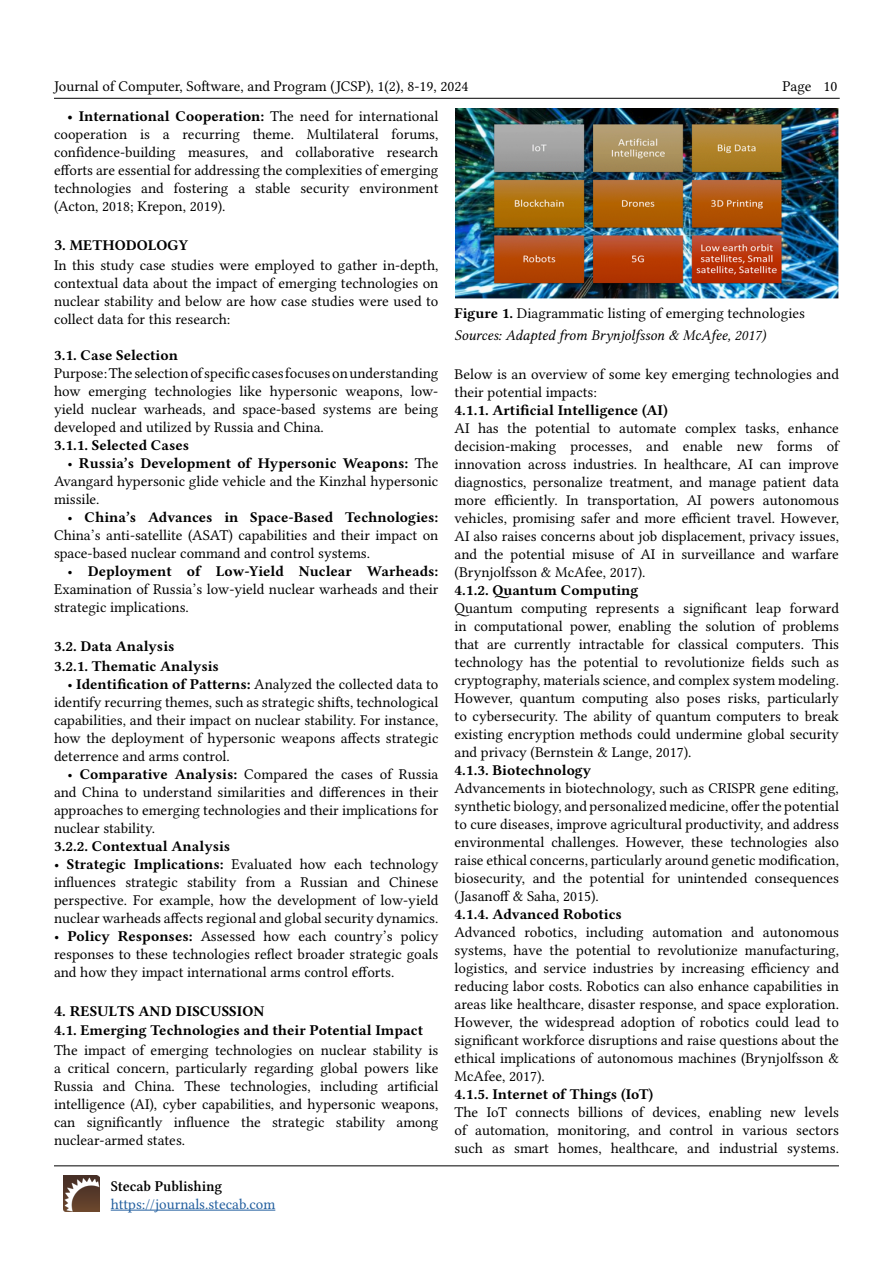
<style>
.page{position:relative;width:893px;height:1263px;background:#fff}
.page>*{position:absolute;margin:0;border:0;box-sizing:border-box;transform-origin:0 0}
.t1{font:15px/18px "Libertinus Serif";color:#000;text-align:justify}
.t2{font:700 15px/19.4px "Libertinus Serif";color:#000}
.t3{font:italic 15px/22.5px "Libertinus Serif";color:#000}
.t4{font:15px "Libertinus Serif";color:#215e9e}
.t5{font:600 15px "Libertinus Serif";color:#000}
.s1{font-weight:700}
.s2{font-weight:700;font-style:normal}
.s3{font-style:normal}
</style>
<div class="page">
<hr style="left:111px;top:1210px;width:164px;height:1px;background:#215e9e">
<hr style="left:54px;top:1165px;width:785px;height:1px;background:#000">
<img style="left:63px;top:1175px;width:36px;height:37px">
<hr style="left:54px;top:98px;width:786px;height:1px;background:#000">
<img style="left:455px;top:108px;width:383px;height:190px">
<p class="t1" style="left:54px;top:77px;width:416px">Journal of Computer, Software, and Program (JCSP), 1(2), 8-19, 2024</p>
<p class="t1" style="left:782px;top:77px;width:31px">Page</p>
<p class="t1" style="left:54px;top:107px;width:386px;text-indent:14px"><span class="s1">• International Cooperation:</span> The need for international cooperation is a recurring theme. Multilateral forums, confidence-building measures, and collaborative research efforts are essential for addressing the complexities of emerging technologies and fostering a stable security environment (Acton, 2018; Krepon, 2019).</p>
<p class="t2" style="left:54px;top:236px;width:136px">3. METHODOLOGY</p>
<p class="t1" style="left:54px;top:256px;width:386px">In this study case studies were employed to gather in-depth, contextual data about the impact of emerging technologies on nuclear stability and below are how case studies were used to collect data for this research:</p>
<p class="t2" style="left:54px;top:345px;width:125px">3.1. Case Selection</p>
<p class="t1" style="left:54px;top:364px;width:386px">Purpose: The selection of specific cases focuses on understanding how emerging technologies like hypersonic weapons, low&shy;yield nuclear warheads, and space-based systems are being developed and utilized by Russia and China.</p>
<p class="t2" style="left:54px;top:435px;width:137px">3.1.1. Selected Cases</p>
<p class="t1" style="left:54px;top:454px;width:386px;text-indent:14px">• <span class="s1">Russia’s Development of Hypersonic Weapons:</span> The Avangard hypersonic glide vehicle and the Kinzhal hypersonic missile.</p>
<p class="t1" style="left:54px;top:508px;width:386px;text-indent:14px">• <span class="s1">China’s Advances in Space-Based Technologies:<br></span>China’s anti-satellite (ASAT) capabilities and their impact on space-based nuclear command and control systems.</p>
<p class="t1" style="left:54px;top:562px;width:386px;text-indent:14px">• <span class="s1">Deployment of Low-Yield Nuclear Warheads:<br></span>Examination of Russia’s low-yield nuclear warheads and their strategic implications.</p>
<p class="t2" style="left:54px;top:637px;width:167px">3.2. Data Analysis<br>3.2.1. Thematic Analysis</p>
<p class="t1" style="left:54px;top:675px;width:386px;text-indent:14px">• <span class="s1">Identification of Patterns:</span> Analyzed the collected data to identify recurring themes, such as strategic shifts, technological capabilities, and their impact on nuclear stability. For instance, how the deployment of hypersonic weapons affects strategic deterrence and arms control.</p>
<p class="t1" style="left:54px;top:765px;width:386px;text-indent:14px">• <span class="s1">Comparative Analysis:</span> Compared the cases of Russia and China to understand similarities and differences in their approaches to emerging technologies and their implications for nuclear stability.</p>
<p class="t2" style="left:54px;top:836px;width:178px">3.2.2. Contextual Analysis</p>
<p class="t1" style="left:54px;top:855px;width:386px">• <span class="s1">Strategic Implications:</span> Evaluated how each technology influences strategic stability from a Russian and Chinese perspective. For example, how the development of low-yield nuclear warheads affects regional and global security dynamics.</p>
<p class="t1" style="left:54px;top:927px;width:386px">• <span class="s1">Policy Responses:</span> Assessed how each country’s policy responses to these technologies reflect broader strategic goals and how they impact international arms control efforts.</p>
<p class="t2" style="left:54px;top:1001px;width:370px">4. RESULTS AND DISCUSSION<br>4.1. Emerging Technologies and their Potential Impact</p>
<p class="t1" style="left:54px;top:1040px;width:386px">The impact of emerging technologies on nuclear stability is a critical concern, particularly regarding global powers like Russia and China. These technologies, including artificial intelligence (AI), cyber capabilities, and hypersonic weapons, can significantly influence the strategic stability among nuclear-armed states.</p>
<p class="t1" style="left:823px;top:77px;width:15px">10</p>
<p class="t3" style="left:455px;top:302px;width:352px"><span class="s2">Figure 1.</span> <span class="s3">Diagrammatic listing of emerging technologies<br></span>Sources: Adapted from Brynjolfsson &amp; McAfee, 2017)</p>
<p class="t1" style="left:455px;top:364px;width:386px">Below is an overview of some key emerging technologies and their potential impacts:</p>
<p class="t2" style="left:455px;top:400px;width:215px">4.1.1. Artificial Intelligence (AI)</p>
<p class="t1" style="left:455px;top:418px;width:386px">AI has the potential to automate complex tasks, enhance decision-making processes, and enable new forms of innovation across industries. In healthcare, AI can improve diagnostics, personalize treatment, and manage patient data more efficiently. In transportation, AI powers autonomous vehicles, promising safer and more efficient travel. However, AI also raises concerns about job displacement, privacy issues, and the potential misuse of AI in surveillance and warfare (Brynjolfsson &amp; McAfee, 2017).</p>
<p class="t2" style="left:455px;top:580px;width:185px">4.1.2. Quantum Computing</p>
<p class="t1" style="left:455px;top:598px;width:386px">Quantum computing represents a significant leap forward in computational power, enabling the solution of problems that are currently intractable for classical computers. This technology has the potential to revolutionize fields such as cryptography, materials science, and complex system modeling.<br>However, quantum computing also poses risks, particularly to cybersecurity. The ability of quantum computers to break existing encryption methods could undermine global security and privacy (Bernstein &amp; Lange, 2017).</p>
<p class="t2" style="left:455px;top:760px;width:138px">4.1.3. Biotechnology</p>
<p class="t1" style="left:455px;top:778px;width:386px">Advancements in biotechnology, such as CRISPR gene editing, synthetic biology, and personalized medicine, offer the potential to cure diseases, improve agricultural productivity, and address environmental challenges. However, these technologies also raise ethical concerns, particularly around genetic modification, biosecurity, and the potential for unintended consequences (Jasanoff &amp; Saha, 2015).</p>
<p class="t2" style="left:455px;top:904px;width:169px">4.1.4. Advanced Robotics</p>
<p class="t1" style="left:455px;top:922px;width:386px">Advanced robotics, including automation and autonomous systems, have the potential to revolutionize manufacturing, logistics, and service industries by increasing efficiency and reducing labor costs. Robotics can also enhance capabilities in areas like healthcare, disaster response, and space exploration.<br>However, the widespread adoption of robotics could lead to significant workforce disruptions and raise questions about the ethical implications of autonomous machines (Brynjolfsson &amp; McAfee, 2017).</p>
<p class="t2" style="left:455px;top:1084px;width:200px">4.1.5. Internet of Things (IoT)</p>
<p class="t1" style="left:455px;top:1102px;width:386px">The IoT connects billions of devices, enabling new levels of automation, monitoring, and control in various sectors such as smart homes, healthcare, and industrial systems.</p>
<p class="t5" style="left:111px;top:1178px;width:113px">Stecab Publishing</p>
<p class="t4" style="left:111px;top:1195px;width:166px">https://journals.stecab.com</p>
</div>
